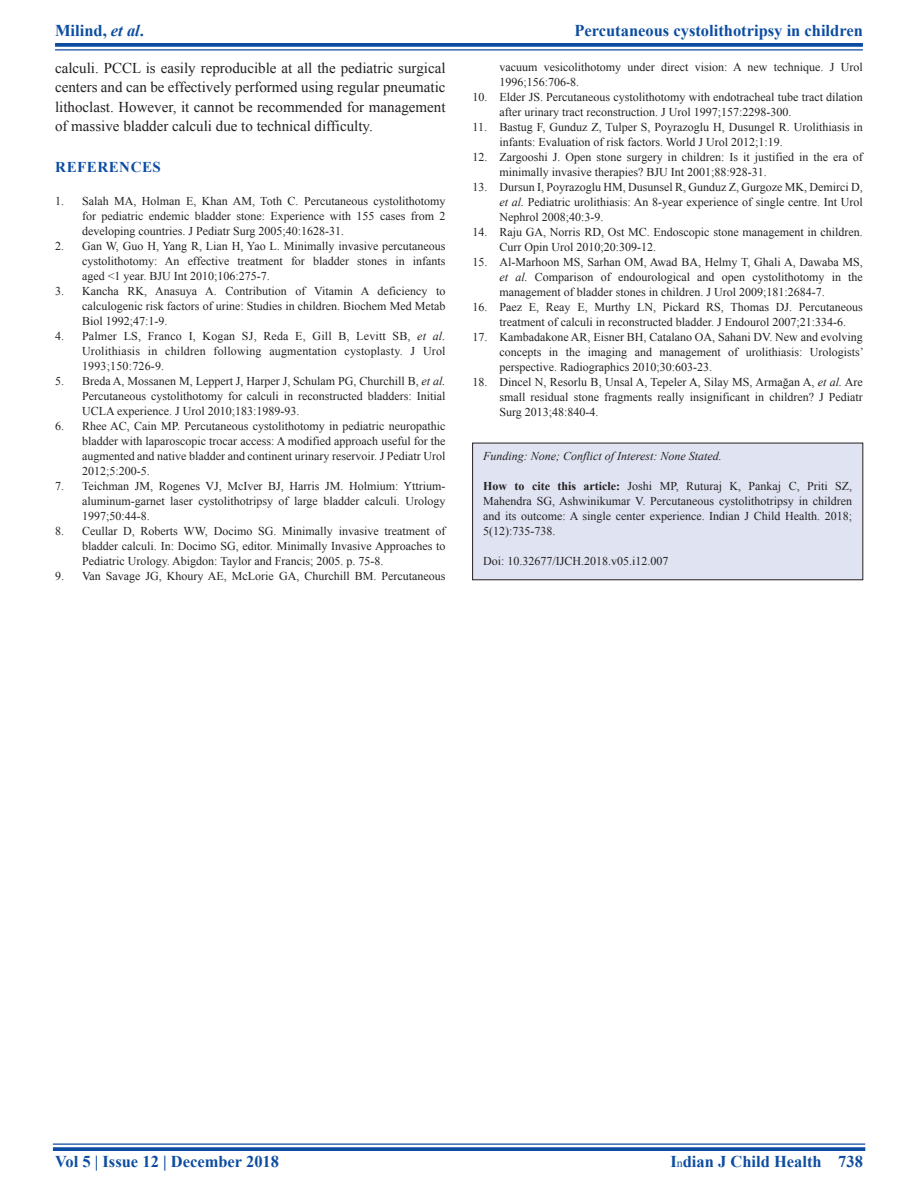
<style>
.page{position:relative;width:918px;height:1188px;background:#fff}
.page>*{position:absolute;margin:0;border:0;box-sizing:border-box;transform-origin:0 0}
.t1{font:700 16.5px "Times New Roman";color:#0d4da1}
.TXFL{font:15px/19.5px "Times New Roman";color:#231f20;text-align:justify}
.t2{font:700 15px "Times New Roman";letter-spacing:.035em;color:#0d4da1}
.REF{font:12px/15px "Times New Roman";color:#231f20;text-align:justify}
.SRC{font:12px/15px "Times New Roman";color:#231f20;text-align:justify}
.SRC-2{font:italic 12px "Times New Roman";color:#231f20}
.s1{font-style:italic}
.s2{font-weight:700}
.s3{font-weight:400;font-size:12px}
</style>
<div class="page">
<svg style="left:55px;top:43px;width:808px;height:4px;background:#1b57a6"></svg>
<hr style="left:55px;top:49px;width:808px;height:2px;background:#0d4da1">
<hr style="left:53px;top:1143px;width:812px;height:2px;background:#0d4da1">
<svg style="left:53px;top:1147px;width:812px;height:4px;background:#1b57a6"></svg>
<div style="left:473px;top:443px;width:390px;height:137px;background:#e0e4f2"></div>
<h1 class="t1" style="left:55px;top:18px;width:90px">Milind, <span class="s1">et al</span>.</h1>
<h1 class="t1" style="left:574px;top:18px;width:290px">Percutaneous cystolithotripsy in children</h1>
<p class="TXFL" style="left:55px;top:58px;width:392px">calculi. PCCL is easily reproducible at all the pediatric surgical centers and can be effectively performed using regular pneumatic lithoclast. However, it cannot be recommended for management of massive bladder calculi due to technical difficulty.</p>
<h1 class="t2" style="left:55px;top:156px;width:107px">REFERENCES</h1>
<p class="REF" style="left:82px;top:193px;width:365px;text-indent:-27px">1. Salah MA, Holman E, Khan AM, Toth C. Percutaneous cystolithotomy for pediatric endemic bladder stone: Experience with 155 cases from 2 developing countries. J Pediatr Surg 2005;40:1628-31.</p>
<p class="REF" style="left:82px;top:238px;width:365px;text-indent:-27px">2. Gan W, Guo H, Yang R, Lian H, Yao L. Minimally invasive percutaneous cystolithotomy: An effective treatment for bladder stones in infants aged &lt;1 year. BJU Int 2010;106:275-7.</p>
<p class="REF" style="left:82px;top:283px;width:365px;text-indent:-27px">3. Kancha RK, Anasuya A. Contribution of Vitamin A deficiency to calculogenic risk factors of urine: Studies in children. Biochem Med Metab Biol 1992;47:1-9.</p>
<p class="REF" style="left:82px;top:328px;width:365px;text-indent:-27px">4. Palmer LS, Franco I, Kogan SJ, Reda E, Gill B, Levitt SB, <span class="s1">et al.<br></span>Urolithiasis in children following augmentation cystoplasty. J Urol 1993;150:726-9.</p>
<p class="REF" style="left:82px;top:373px;width:365px;text-indent:-27px">5. Breda A, Mossanen M, Leppert J, Harper J, Schulam PG, Churchill B, <span class="s1">et al.<br></span>Percutaneous cystolithotomy for calculi in reconstructed bladders: Initial UCLA experience. J Urol 2010;183:1989-93.</p>
<p class="REF" style="left:82px;top:418px;width:365px;text-indent:-27px">6. Rhee AC, Cain MP. Percutaneous cystolithotomy in pediatric neuropathic bladder with laparoscopic trocar access: A modified approach useful for the augmented and native bladder and continent urinary reservoir. J Pediatr Urol 2012;5:200-5.</p>
<p class="REF" style="left:82px;top:478px;width:365px;text-indent:-27px">7. Teichman JM, Rogenes VJ, McIver BJ, Harris JM. Holmium: Yttrium&shy;aluminum-garnet laser cystolithotripsy of large bladder calculi. Urology 1997;50:44-8.</p>
<p class="REF" style="left:82px;top:523px;width:365px;text-indent:-27px">8. Ceullar D, Roberts WW, Docimo SG. Minimally invasive treatment of bladder calculi. In: Docimo SG, editor. Minimally Invasive Approaches to Pediatric Urology. Abigdon: Taylor and Francis; 2005. p. 75-8.</p>
<p class="REF" style="left:55px;top:568px;width:392px">9. Van Savage JG, Khoury AE, McLorie GA, Churchill BM. Percutaneous</p>
<p class="REF" style="left:500px;top:59px;width:365px">vacuum vesicolithotomy under direct vision: A new technique. J Urol<br>1996;156:706-8.</p>
<p class="REF" style="left:500px;top:89px;width:365px;text-indent:-27px">10. Elder JS. Percutaneous cystolithotomy with endotracheal tube tract dilation after urinary tract reconstruction. J Urol 1997;157:2298-300.</p>
<p class="REF" style="left:500px;top:119px;width:365px;text-indent:-27px">11. Bastug F, Gunduz Z, Tulper S, Poyrazoglu H, Dusungel R. Urolithiasis in infants: Evaluation of risk factors. World J Urol 2012;1:19.</p>
<p class="REF" style="left:500px;top:149px;width:365px;text-indent:-27px">12. Zargooshi J. Open stone surgery in children: Is it justified in the era of minimally invasive therapies? BJU Int 2001;88:928-31.</p>
<p class="REF" style="left:500px;top:179px;width:365px;text-indent:-27px">13. Dursun I, Poyrazoglu HM, Dusunsel R, Gunduz Z, Gurgoze MK, Demirci D, <span class="s1">et al.</span> Pediatric urolithiasis: An 8-year experience of single centre. Int Urol Nephrol 2008;40:3-9.</p>
<p class="REF" style="left:500px;top:224px;width:365px;text-indent:-27px">14. Raju GA, Norris RD, Ost MC. Endoscopic stone management in children.<br>Curr Opin Urol 2010;20:309-12.</p>
<p class="REF" style="left:500px;top:254px;width:365px;text-indent:-27px">15. Al-Marhoon MS, Sarhan OM, Awad BA, Helmy T, Ghali A, Dawaba MS, <span class="s1">et al.</span> Comparison of endourological and open cystolithotomy in the management of bladder stones in children. J Urol 2009;181:2684-7.</p>
<p class="REF" style="left:500px;top:299px;width:365px;text-indent:-27px">16. Paez E, Reay E, Murthy LN, Pickard RS, Thomas DJ. Percutaneous treatment of calculi in reconstructed bladder. J Endourol 2007;21:334-6.</p>
<p class="REF" style="left:500px;top:329px;width:366px;text-indent:-27px">17. Kambadakone AR, Eisner BH, Catalano OA, Sahani DV. New and evolving concepts in the imaging and management of urolithiasis: Urologists’ perspective. Radiographics 2010;30:603-23.</p>
<p class="REF" style="left:500px;top:374px;width:365px;text-indent:-27px">18. Dincel N, Resorlu B, Unsal A, Tepeler A, Silay MS, Armağan A, <span class="s1">et al.</span> Are small residual stone fragments really insignificant in children? J Pediatr Surg 2013;48:840-4.</p>
<p class="SRC-2" style="left:483px;top:447px;width:240px">Funding: None; Conflict of Interest: None Stated.</p>
<p class="SRC" style="left:483px;top:478px;width:370px"><span class="s2">How to cite this article:</span> Joshi MP, Ruturaj K, Pankaj C, Priti SZ, Mahendra SG, Ashwinikumar V. Percutaneous cystolithotripsy in children and its outcome: A single center experience. Indian J Child Health. 2018; 5(12):735-738.</p>
<p class="SRC" style="left:483px;top:553px;width:187px">Doi: 10.32677/IJCH.2018.v05.i12.007</p>
<h1 class="t1" style="left:55px;top:1150px;width:226px">Vol 5 | Issue 12 | December 2018</h1>
<h1 class="t1" style="left:670px;top:1150px;width:194px">I<span class="s3">n</span>dian J Child Health 738</h1>
</div>
